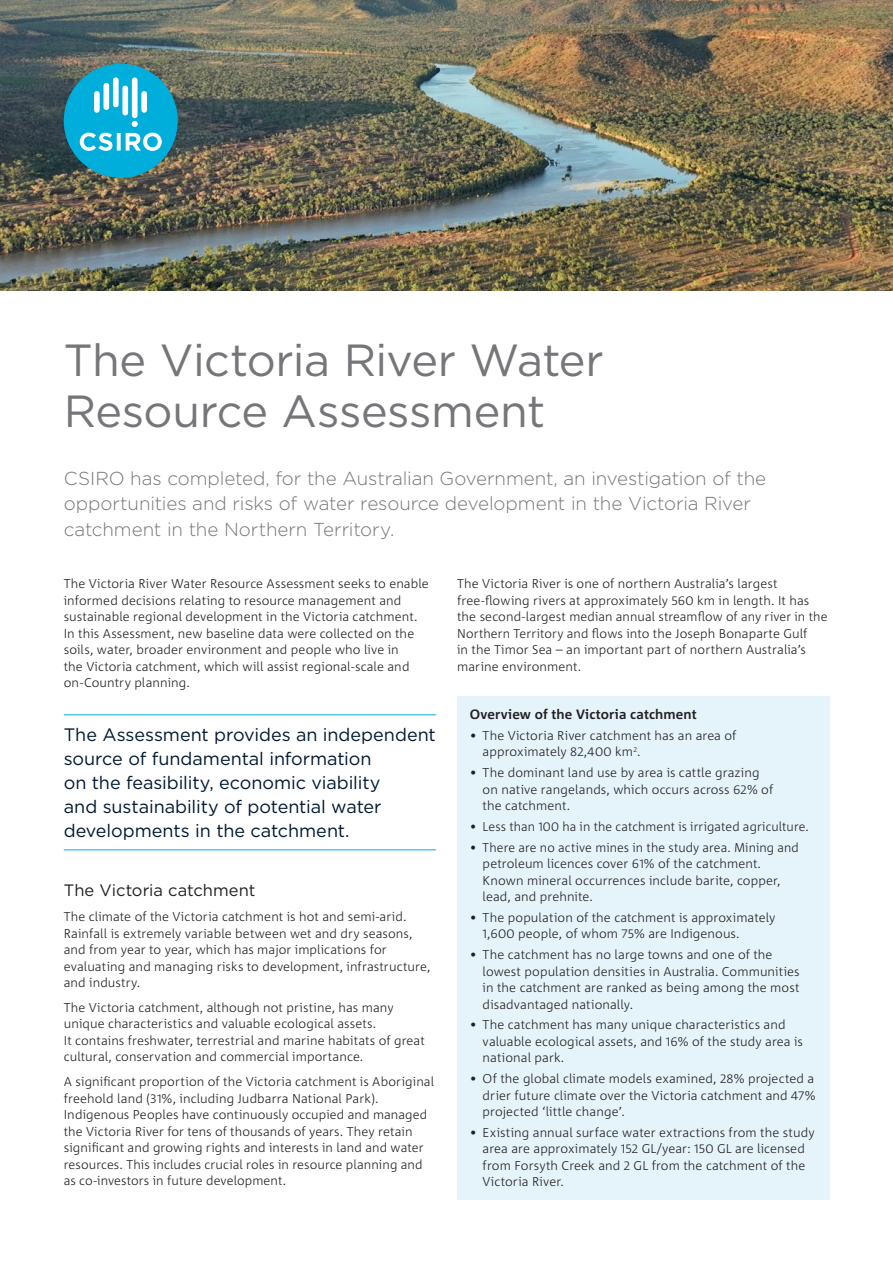
<style>
.page{position:relative;width:893px;height:1263px;background:#fff}
.page>*{position:absolute;margin:0;border:0;box-sizing:border-box;transform-origin:0 0}
.t1{font:45px/51px "Gotham";letter-spacing:-.01em;color:#757679}
.Introduction_A4{font:300 18.75px/25.5px "Gotham";letter-spacing:-.005em;color:#757679}
.Pull_quote{font:18px/24px "Gotham";letter-spacing:-.005em;color:#001932}
.Heading{font:16.5px "Gotham";color:#231f20}
.Subhead{font:700 13.5px "Corpid C1";letter-spacing:.01em;color:#231f20}
.Body_Copy{font:300 12.75px/16.5px "Corpid C1";letter-spacing:.005em;color:#231f20}
</style>
<div class="page">
<img style="left:0;top:0;width:893px;height:291px">
<hr style="left:64px;top:714px;width:372px;height:1px;background:#00aedc">
<hr style="left:64px;top:849px;width:372px;height:1px;background:#00aedc">
<div style="left:457px;top:696px;width:372px;height:503px;background:#e4f4fa"></div>
<div style="left:64px;top:64px;width:114px;height:114px;background:#00aedc;border-radius:50%"></div>
<svg style="left:80px;top:133px;width:82px;height:18px"></svg>
<svg style="left:132px;top:121px;width:6px;height:6px"></svg>
<div style="left:122px;top:86px;width:6px;height:29px;background:#fff;border-radius:3px"></div>
<div style="left:103px;top:83px;width:6px;height:27px;background:#fff;border-radius:3px"></div>
<div style="left:141px;top:91px;width:6px;height:22px;background:#fff;border-radius:3px"></div>
<div style="left:94px;top:91px;width:6px;height:22px;background:#fff;border-radius:3px"></div>
<div style="left:132px;top:77px;width:6px;height:41px;background:#fff;border-radius:3px"></div>
<div style="left:113px;top:77px;width:6px;height:30px;background:#fff;border-radius:3px"></div>
<p class="t1" style="left:64px;top:334px;width:541px">The Victoria River Water<br>Resource Assessment</p>
<p class="Introduction_A4" style="left:64px;top:465px;width:704px">CSIRO has completed, for the Australian Government, an investigation of the opportunities and risks of water resource development in the Victoria River catchment in the Northern Territory.</p>
<p class="Body_Copy" style="left:64px;top:575px;width:367px">The Victoria River Water Resource Assessment seeks to enable informed decisions relating to resource management and sustainable regional development in the Victoria catchment.<br>In this Assessment, new baseline data were collected on the soils, water, broader environment and people who live in<br>the Victoria catchment, which will assist regional-scale and on‑Country planning.</p>
<p class="Pull_quote" style="left:64px;top:722px;width:374px">The Assessment provides an independent source of fundamental information<br>on the feasibility, economic viability<br>and sustainability of potential water developments in the catchment.</p>
<p class="Body_Copy" style="left:457px;top:575px;width:372px">The Victoria River is one of northern Australia’s largest free‑flowing rivers at approximately 560 km in length. It has the second‑largest median annual streamflow of any river in the Northern Territory and flows into the Joseph Bonaparte Gulf<br>in the Timor Sea – an important part of northern Australia’s marine environment.</p>
<p class="Subhead" style="left:470px;top:706px;width:229px">Overview of the Victoria catchment</p>
<p class="Body_Copy" style="left:483px;top:727px;width:255px;text-indent:-13px">• The Victoria River catchment has an area of approximately 82,400 km<sup>2</sup>.</p>
<p class="Body_Copy" style="left:483px;top:764px;width:292px;text-indent:-13px">• The dominant land use by area is cattle grazing on native rangelands, which occurs across 62% of the catchment.</p>
<p class="Body_Copy" style="left:470px;top:818px;width:340px">• Less than 100 ha in the catchment is irrigated agriculture.</p>
<p class="Body_Copy" style="left:483px;top:838px;width:318px;text-indent:-13px">• There are no active mines in the study area. Mining and petroleum licences cover 61% of the catchment.<br>Known mineral occurrences include barite, copper, lead, and prehnite.</p>
<p class="Body_Copy" style="left:483px;top:909px;width:294px;text-indent:-13px">• The population of the catchment is approximately<br>1,600 people, of whom 75% are Indigenous.</p>
<p class="Body_Copy" style="left:483px;top:946px;width:319px;text-indent:-13px">• The catchment has no large towns and one of the lowest population densities in Australia. Communities in the catchment are ranked as being among the most disadvantaged nationally.</p>
<p class="Body_Copy" style="left:483px;top:1016px;width:322px;text-indent:-13px">• The catchment has many unique characteristics and valuable ecological assets, and 16% of the study area is national park.</p>
<p class="Body_Copy" style="left:483px;top:1070px;width:334px;text-align:justify;text-indent:-13px">• Of the global climate models examined, 28% projected a drier future climate over the Victoria catchment and 47% projected ‘little change’.</p>
<p class="Body_Copy" style="left:483px;top:1124px;width:333px;text-indent:-13px">• Existing annual surface water extractions from the study area are approximately 152 GL/year: 150 GL are licensed from Forsyth Creek and 2 GL from the catchment of the Victoria River.</p>
<p class="Heading" style="left:64px;top:880px;width:193px">The Victoria catchment</p>
<p class="Body_Copy" style="left:64px;top:908px;width:368px">The climate of the Victoria catchment is hot and semi-arid.<br>Rainfall is extremely variable between wet and dry seasons, and from year to year, which has major implications for evaluating and managing risks to development, infrastructure, and industry.</p>
<p class="Body_Copy" style="left:64px;top:999px;width:363px">The Victoria catchment, although not pristine, has many unique characteristics and valuable ecological assets.<br>It contains freshwater, terrestrial and marine habitats of great cultural, conservation and commercial importance.</p>
<p class="Body_Copy" style="left:64px;top:1073px;width:372px">A significant proportion of the Victoria catchment is Aboriginal freehold land (31%, including Judbarra National Park).<br>Indigenous Peoples have continuously occupied and managed the Victoria River for tens of thousands of years. They retain significant and growing rights and interests in land and water resources. This includes crucial roles in resource planning and as co-investors in future development.</p>
</div>
